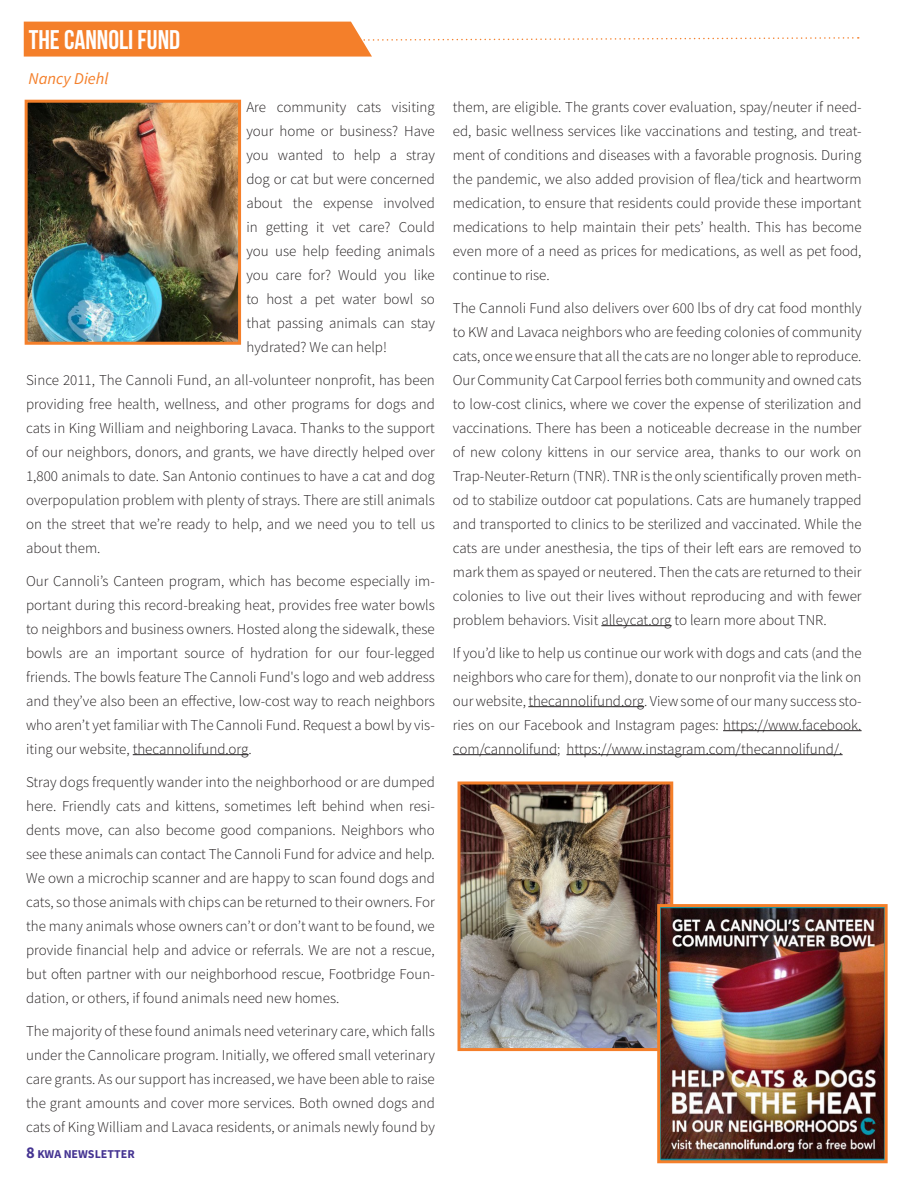
<style>
.page{position:relative;width:918px;height:1188px;background:#fff}
.page>*{position:absolute;margin:0;border:0;box-sizing:border-box;transform-origin:0 0}
.t1{font:700 27px "Bebas Neue";color:#fff}
.Body{font:italic 16.5px "Source Sans Variable";color:#f47f2a}
.t2{font:15px/24px "Source Sans Variable";color:#231f20;text-align:justify}
.t3{font:700 12px "Source Sans Pro";color:#453492}
.s1{font-size:16.5px}
</style>
<div class="page">
<svg style="left:24px;top:22px;width:835px;height:35px"></svg>
<hr style="left:133px;top:754px;width:116px;height:1px;background:#231f20">
<hr style="left:601px;top:625px;width:71px;height:1px;background:#231f20">
<hr style="left:528px;top:706px;width:116px;height:1px;background:#231f20">
<hr style="left:723px;top:730px;width:139px;height:1px;background:#231f20">
<hr style="left:453px;top:754px;width:104px;height:1px;background:#231f20">
<hr style="left:567px;top:754px;width:276px;height:1px;background:#231f20">
<img style="left:29px;top:104px;width:208px;height:237px">
<div style="left:25px;top:100px;width:216px;height:245px;border:3px solid #f47f2a"></div>
<img style="left:462px;top:786px;width:207px;height:261px">
<div style="left:458px;top:782px;width:215px;height:269px;border:3px solid #f47f2a"></div>
<img style="left:661px;top:908px;width:223px;height:251px">
<div style="left:657px;top:904px;width:231px;height:259px;border:3px solid #f47f2a"></div>
<p class="t1" style="left:29px;top:25px;width:153px">THE CANNOLI FUND</p>
<p class="Body" style="left:29px;top:68px;width:82px">Nancy Diehl</p>
<p class="t2" style="left:246px;top:95px;width:190px">Are community cats visiting your home or business? Have you wanted to help a stray dog or cat but were concerned about the expense involved in getting it vet care? Could you use help feeding animals you care for? Would you like to host a pet water bowl so that passing animals can stay</p>
<p class="t2" style="left:246px;top:335px;width:142px">hydrated? We can help!</p>
<p class="t2" style="left:26px;top:368px;width:410px">Since 2011, The Cannoli Fund, an all-volunteer nonprofit, has been providing free health, wellness, and other programs for dogs and cats in King William and neighboring Lavaca. Thanks to the support of our neighbors, donors, and grants, we have directly helped over 1,800 animals to date. San Antonio continues to have a cat and dog overpopulation problem with plenty of strays. There are still animals on the street that we’re ready to help, and we need you to tell us about them.</p>
<p class="t2" style="left:26px;top:569px;width:410px">Our Cannoli’s Canteen program, which has become especially im&shy;portant during this record-breaking heat, provides free water bowls to neighbors and business owners. Hosted along the sidewalk, these bowls are an important source of hydration for our four-legged friends. The bowls feature The Cannoli Fund's logo and web address and they’ve also been an effective, low-cost way to reach neighbors who aren’t yet familiar with The Cannoli Fund. Request a bowl by vis&shy;iting our website, thecannolifund.org.</p>
<p class="t2" style="left:26px;top:770px;width:410px">Stray dogs frequently wander into the neighborhood or are dumped here. Friendly cats and kittens, sometimes left behind when resi&shy;dents move, can also become good companions. Neighbors who see these animals can contact The Cannoli Fund for advice and help.<br>We own a microchip scanner and are happy to scan found dogs and cats, so those animals with chips can be returned to their owners. For the many animals whose owners can’t or don’t want to be found, we provide financial help and advice or referrals. We are not a rescue, but often partner with our neighborhood rescue, Footbridge Foun&shy;dation, or others, if found animals need new homes.</p>
<p class="t2" style="left:26px;top:1019px;width:410px">The majority of these found animals need veterinary care, which falls under the Cannolicare program. Initially, we offered small veterinary care grants. As our support has increased, we have been able to raise the grant amounts and cover more services. Both owned dogs and cats of King William and Lavaca residents, or animals newly found by</p>
<p class="t3" style="left:26px;top:1146px;width:110px"><span class="s1">8</span> KWA NEWSLETTER</p>
<p class="t2" style="left:453px;top:95px;width:410px">them, are eligible. The grants cover evaluation, spay/neuter if need&shy;ed, basic wellness services like vaccinations and testing, and treat&shy;ment of conditions and diseases with a favorable prognosis. During the pandemic, we also added provision of flea/tick and heartworm medication, to ensure that residents could provide these important medications to help maintain their pets’ health. This has become even more of a need as prices for medications, as well as pet food, continue to rise.</p>
<p class="t2" style="left:453px;top:296px;width:410px">The Cannoli Fund also delivers over 600 lbs of dry cat food monthly to KW and Lavaca neighbors who are feeding colonies of community cats, once we ensure that all the cats are no longer able to reproduce.<br>Our Community Cat Carpool ferries both community and owned cats to low-cost clinics, where we cover the expense of sterilization and vaccinations. There has been a noticeable decrease in the number of new colony kittens in our service area, thanks to our work on Trap-Neuter-Return (TNR). TNR is the only scientifically proven meth&shy;od to stabilize outdoor cat populations. Cats are humanely trapped and transported to clinics to be sterilized and vaccinated. While the cats are under anesthesia, the tips of their left ears are removed to mark them as spayed or neutered. Then the cats are returned to their colonies to live out their lives without reproducing and with fewer problem behaviors. Visit alleycat.org to learn more about TNR.</p>
<p class="t2" style="left:453px;top:641px;width:410px">If you’d like to help us continue our work with dogs and cats (and the neighbors who care for them), donate to our nonprofit via the link on our website, thecannolifund.org. View some of our many success sto&shy;ries on our Facebook and Instagram pages: https://www.facebook. com/cannolifund; https://www.instagram.com/thecannolifund/.</p>
</div>
